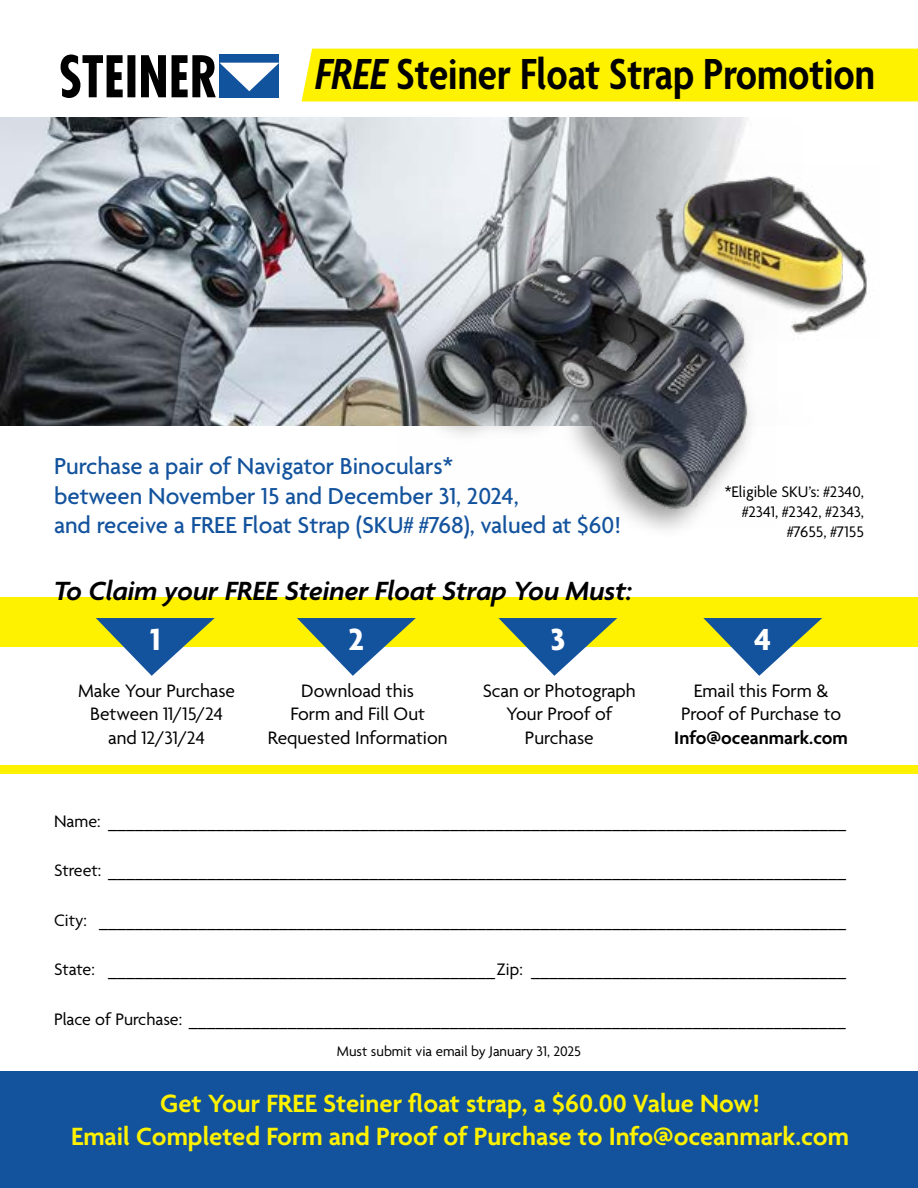
<style>
.page{position:relative;width:918px;height:1188px;background:#fff}
.page>*{position:absolute;margin:0;border:0;box-sizing:border-box;transform-origin:0 0}
.t1{font:600 condensed 47.1px "Agenda";color:#000}
.t2{font:700 33px "Agenda";color:#fff}
.t3{font:italic 600 28.5px "Agenda";color:#000}
.t4{font:600 27px/32.4px "Agenda";color:#fff200;text-align:center}
.t5{font:500 24.9px/30px "Agenda";color:#13539d}
.t6{font:19.5px/23.4px "Agenda";color:#000;text-align:center}
.t7{font:600 19.5px "Agenda";color:#000}
.t8{font:18px "Agenda";color:#000}
.t9{font:16.5px/19.8px "Agenda";color:#000;text-align:right}
.t10{font:15px "Agenda";color:#000}
.s1{font-style:italic}
</style>
<div class="page">
<img style="left:0;top:117px;width:748px;height:309px">
<svg style="left:61px;top:55px;width:218px;height:43px"></svg>
<div style="left:396px;top:246px;width:363px;height:294px;background:#000;opacity:.41"></div>
<img style="left:399px;top:244px;width:360px;height:283px">
<img style="left:648px;top:164px;width:219px;height:176px">
<div style="left:302px;top:49px;width:616px;height:53px;background:#fff200"></div>
<div style="left:0;top:597px;width:918px;height:50px;background:#fff200"></div>
<div style="left:0;top:765px;width:918px;height:9px;background:#fff200"></div>
<div style="left:0;top:1071px;width:918px;height:117px;background:#13539d"></div>
<svg style="left:96px;top:618px;width:119px;height:58px"></svg>
<svg style="left:297px;top:618px;width:119px;height:58px"></svg>
<svg style="left:498px;top:618px;width:119px;height:58px"></svg>
<svg style="left:703px;top:618px;width:119px;height:58px"></svg>
<h1 class="t1" style="left:315px;top:49px;width:562px"><span class="s1">FREE</span> Steiner Float Strap Promotion</h1>
<h3 class="t5" style="left:54px;top:452px;width:569px">Purchase a pair of Navigator Binoculars*<br>between November 15 and December 31, 2024,<br>and receive a FREE Float Strap (SKU# #768), valued at $60!</h3>
<p class="t9" style="left:725px;top:483px;width:141px">*Eligible SKU’s: #2340, #2341, #2342, #2343, #7655, #7155</p>
<h3 class="t3" style="left:54px;top:575px;width:580px">To Claim your FREE Steiner Float Strap You Must:</h3>
<h2 class="t2" style="left:150px;top:621px;width:12px">1</h2>
<h2 class="t2" style="left:349px;top:621px;width:17px">2</h2>
<h2 class="t2" style="left:550px;top:621px;width:16px">3</h2>
<h2 class="t2" style="left:754px;top:621px;width:18px">4</h2>
<p class="t6" style="left:78px;top:680px;width:159px">Make Your Purchase<br>Between 11/15/24 and 12/31/24</p>
<p class="t6" style="left:268px;top:680px;width:181px">Download this<br>Form and Fill Out<br>Requested Information</p>
<p class="t6" style="left:483px;top:680px;width:155px">Scan or Photograph<br>Your Proof of<br>Purchase</p>
<p class="t6" style="left:681px;top:680px;width:162px">Email this Form &amp;<br>Proof of Purchase to</p>
<p class="t7" style="left:674px;top:727px;width:175px">Info@oceanmark.com</p>
<p class="t8" style="left:54px;top:811px;width:793px">Name: __________________________________________________________________________________</p>
<p class="t8" style="left:54px;top:861px;width:793px">Street: __________________________________________________________________________________</p>
<p class="t8" style="left:54px;top:910px;width:793px">City: ___________________________________________________________________________________</p>
<p class="t8" style="left:54px;top:960px;width:793px">State: ___________________________________________Zip: ___________________________________</p>
<p class="t8" style="left:54px;top:1009px;width:793px">Place of Purchase: _________________________________________________________________________</p>
<p class="t10" style="left:337px;top:1044px;width:246px">Must submit via email by January 31, 2025</p>
<h3 class="t4" style="left:71px;top:1089px;width:779px">Get Your FREE Steiner float strap, a $60.00 Value Now!<br>Email Completed Form and Proof of Purchase to Info@oceanmark.com</h3>
</div>
